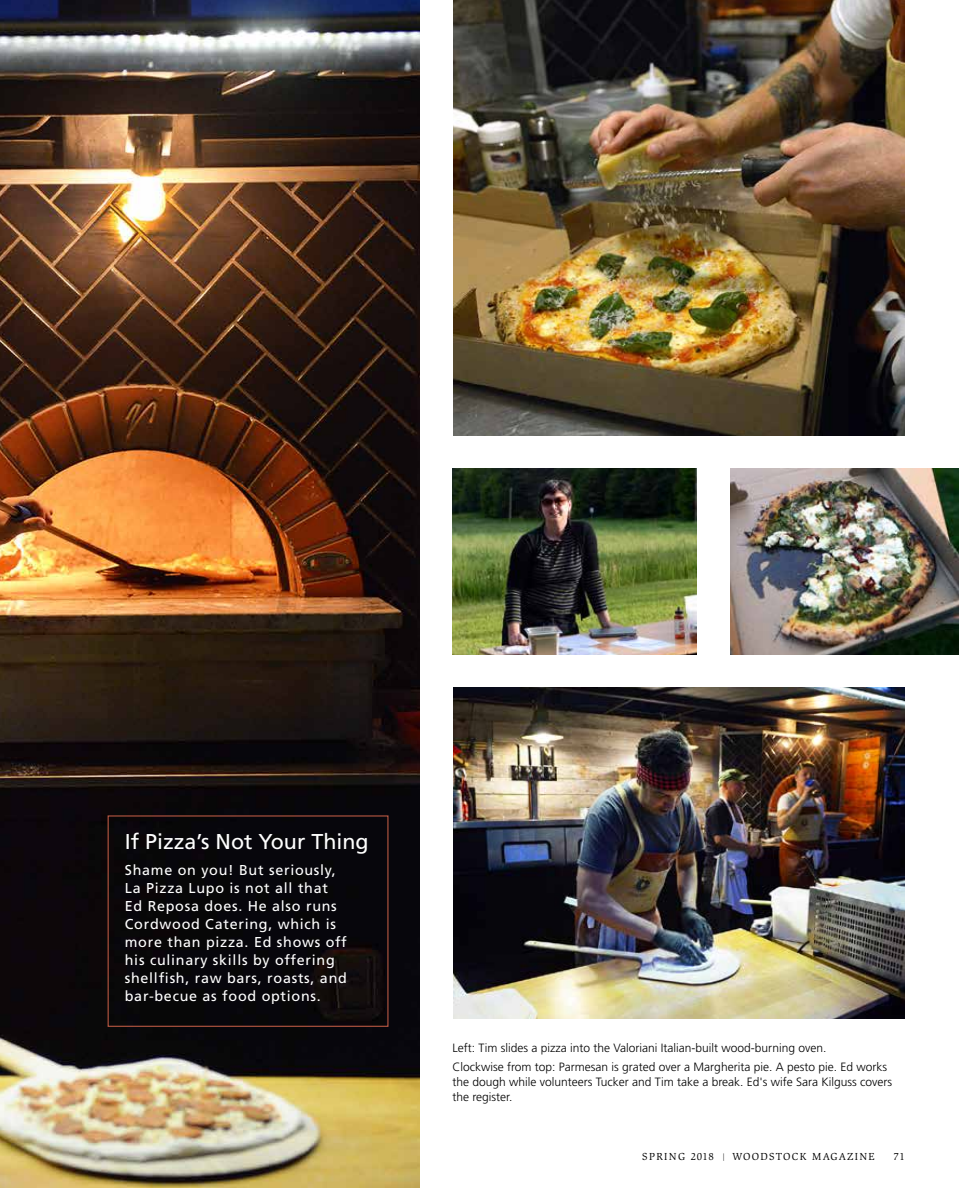
<style>
.page{position:relative;width:959px;height:1188px;background:#fff}
.page>*{position:absolute;margin:0;border:0;box-sizing:border-box;transform-origin:0 0}
.t1{font:21.45px "Frutiger";color:#fff}
.t2{font:14.25px/17.9px "Frutiger";letter-spacing:.05em;color:#fff}
.t3{font:300 12px/19.4px "Frutiger";color:#000}
.t4{font:10.5px "Slimbach";letter-spacing:.125em;color:#000}
.s1{font-size:7.5px}
</style>
<div class="page">
<img style="left:0;top:0;width:419px;height:1188px">
<div style="left:108px;top:815px;width:280px;height:212px;border:1px solid #b25540"></div>
<img style="left:453px;top:0;width:451px;height:436px">
<img style="left:730px;top:469px;width:228px;height:186px">
<img style="left:452px;top:469px;width:245px;height:186px">
<img style="left:453px;top:688px;width:451px;height:330px">
<h1 class="t1" style="left:125px;top:829px;width:245px">If Pizza’s Not Your Thing</h1>
<p class="t2" style="left:125px;top:861px;width:223px">Shame on you! But seriously,<br>La Pizza Lupo is not all that<br>Ed Reposa does. He also runs<br>Cordwood Catering, which is more than pizza. Ed shows off his culinary skills by offering shellfish, raw bars, roasts, and bar-becue as food options.</p>
<p class="t3" style="left:452px;top:1038px;width:436px">Left: Tim slides a pizza into the Valoriani Italian-built wood-burning oven.<br>Clockwise from top: Parmesan is grated over a Margherita pie. A pesto pie. Ed works</p>
<p class="t3" style="left:452px;top:1074px;width:441px;line-height:15px">the dough while volunteers Tucker and Tim take a break. Ed's wife Sara Kilguss covers the register.</p>
<p class="t4" style="left:642px;top:1151px;width:234px">SPRING 2018 <span class="s1">|</span> WOODSTOCK MAGAZINE</p>
<p class="t4" style="left:893px;top:1151px;width:13px">71</p>
</div>
